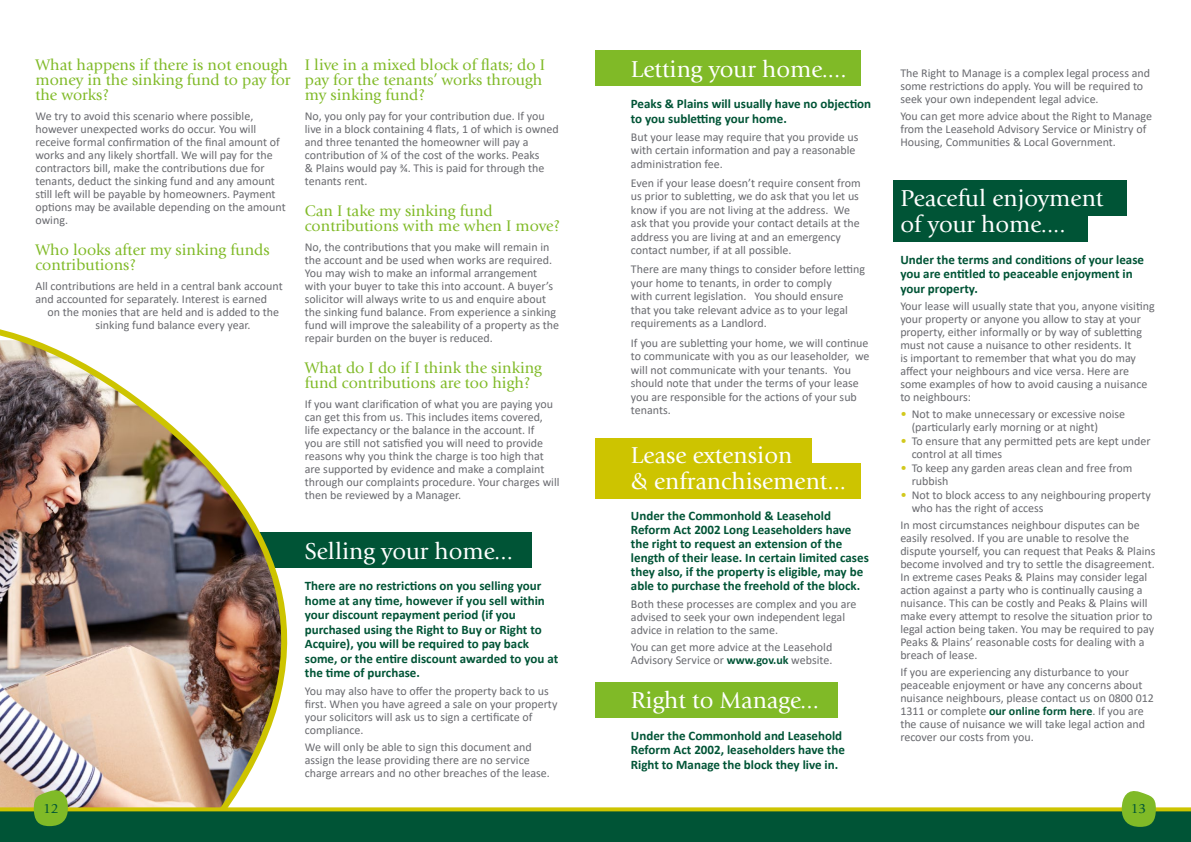
<style>
.page{position:relative;width:1191px;height:842px;background:#fff}
.page>*{position:absolute;margin:0;border:0;box-sizing:border-box;transform-origin:0 0}
.t1{font:24px/26px "Giovanni Std";color:#fff}
.t2{font:16px/15px "Giovanni Std";color:#80ba27}
.t3{font:14px "Giovanni Std";color:#005436}
.t4{font:700 13px/14.5px "Calibri";color:#005436}
.t5{font:12px/13px "Calibri";color:#696a6f}
.s1{font-weight:700;color:#005436}
.s2{font-size:13px;color:#d2c91e}
</style>
<div class="page">
<div style="left:595px;top:463px;width:265px;height:35px;background:#cdc400"></div>
<div style="left:595px;top:50px;width:265px;height:36px;background:#80ba27"></div>
<div style="left:244px;top:531px;width:287px;height:36px;background:#005436"></div>
<div style="left:595px;top:682px;width:243px;height:36px;background:#80ba27"></div>
<div style="left:595px;top:438px;width:217px;height:36px;background:#cdc400"></div>
<img style="left:0;top:329px;width:323px;height:478px">
<div style="left:893px;top:206px;width:194px;height:36px;background:#005436"></div>
<div style="left:893px;top:180px;width:234px;height:36px;background:#005436"></div>
<div style="left:0;top:808px;width:1191px;height:34px;background:#005436"></div>
<svg style="left:0;top:807px;width:1191px;height:4px;background:#d1c817"></svg>
<svg style="left:1121px;top:791px;width:34px;height:36px"></svg>
<svg style="left:34px;top:787px;width:34px;height:39px"></svg>
<h2 class="t2" style="left:35px;top:58px;width:256px">What happens if there is not enough money in the sinking fund to pay for the works?</h2>
<p class="t5" style="left:35px;top:110px;width:252px">We try to avoid this scenario where possible, however unexpected works do occur. You will receive formal confirmation of the final amount of works and any likely shortfall. We will pay for the contractors bill, make the contributions due for tenants, deduct the sinking fund and any amount still left will be payable by homeowners. Payment options may be available depending on the amount owing.</p>
<h2 class="t2" style="left:35px;top:242px;width:236px">Who looks after my sinking funds contributions?</h2>
<p class="t5" style="left:35px;top:279px;width:249px">All contributions are held in a central bank account and accounted for separately. Interest is earned</p>
<p class="t5" style="left:95px;top:305px;width:185px;text-indent:-48px">on the monies that are held and is added to the sinking fund balance every year.</p>
<h2 class="t2" style="left:305px;top:58px;width:242px">I live in a mixed block of flats; do I pay for the tenants’ works through my sinking fund?</h2>
<p class="t5" style="left:305px;top:110px;width:255px">No, you only pay for your contribution due. If you live in a block containing 4 flats, 1 of which is owned and three tenanted the homeowner will pay a contribution of ¼ of the cost of the works. Peaks<br>&amp; Plains would pay ¾. This is paid for through the tenants rent.</p>
<h2 class="t2" style="left:305px;top:203px;width:257px">Can I take my sinking fund contributions with me when I move?</h2>
<p class="t5" style="left:305px;top:240px;width:256px">No, the contributions that you make will remain in the account and be used when works are required.<br>You may wish to make an informal arrangement with your buyer to take this into account. A buyer’s solicitor will always write to us and enquire about the sinking fund balance. From experience a sinking fund will improve the saleability of a property as the repair burden on the buyer is reduced.</p>
<h2 class="t2" style="left:305px;top:360px;width:239px">What do I do if I think the sinking fund contributions are too high?</h2>
<p class="t5" style="left:305px;top:397px;width:256px">If you want clarification of what you are paying you can get this from us. This includes items covered, life expectancy or the balance in the account. If<br>you are still not satisfied you will need to provide reasons why you think the charge is too high that are supported by evidence and make a complaint through our complaints procedure. Your charges will then be reviewed by a Manager.</p>
<h1 class="t1" style="left:305px;top:538px;width:209px">Selling your home...</h1>
<p class="t4" style="left:305px;top:578px;width:255px">There are no restrictions on you selling your home at any time, however if you sell within your discount repayment period (if you purchased using the Right to Buy or Right to Acquire), you will be required to pay back some, or the entire discount awarded to you at the time of purchase.</p>
<p class="t5" style="left:305px;top:684px;width:254px">You may also have to offer the property back to us first. When you have agreed a sale on your property your solicitors will ask us to sign a certificate of compliance.</p>
<p class="t5" style="left:305px;top:740px;width:247px">We will only be able to sign this document and assign the lease providing there are no service charge arrears and no other breaches of the lease.</p>
<h1 class="t1" style="left:631px;top:56px;width:217px">Letting your home....</h1>
<p class="t4" style="left:631px;top:97px;width:242px">Peaks &amp; Plains will usually have no objection to you subletting your home.</p>
<p class="t5" style="left:631px;top:130px;width:229px;line-height:13.5px">But your lease may require that you provide us with certain information and pay a reasonable administration fee.</p>
<p class="t5" style="left:631px;top:176px;width:231px;line-height:13.5px">Even if your lease doesn’t require consent from us prior to subletting, we do ask that you let us know if you are not living at the address. We ask that you provide your contact details at the address you are living at and an emergency contact number, if at all possible.</p>
<p class="t5" style="left:631px;top:262px;width:235px;line-height:13.5px">There are many things to consider before letting your home to tenants, in order to comply<br>with current legislation. You should ensure that you take relevant advice as to your legal requirements as a Landlord.</p>
<p class="t5" style="left:631px;top:336px;width:240px;line-height:13.5px">If you are subletting your home, we will continue to communicate with you as our leaseholder, we will not communicate with your tenants. You should note that under the terms of your lease you are responsible for the actions of your sub tenants.</p>
<h1 class="t1" style="left:631px;top:442px;width:217px">Lease extension<br>&amp; enfranchisement...</h1>
<p class="t4" style="left:631px;top:508px;width:239px;line-height:14.1px">Under the Commonhold &amp; Leasehold Reform Act 2002 Long Leaseholders have the right to request an extension of the length of their lease. In certain limited cases they also, if the property is eligible, may be able to purchase the freehold of the block.</p>
<p class="t5" style="left:631px;top:597px;width:227px">Both these processes are complex and you are advised to seek your own independent legal advice in relation to the same.</p>
<p class="t5" style="left:631px;top:640px;width:203px">You can get more advice at the Leasehold<br>Advisory Service or <span class="s1">www.gov.uk</span> website.</p>
<h1 class="t1" style="left:631px;top:688px;width:189px">Right to Manage...</h1>
<p class="t4" style="left:631px;top:728px;width:215px">Under the Commonhold and Leasehold<br>Reform Act 2002, leaseholders have the<br>Right to Manage the block they live in.</p>
<p class="t5" style="left:900px;top:66px;width:251px">The Right to Manage is a complex legal process and some restrictions do apply. You will be required to seek your own independent legal advice.</p>
<p class="t5" style="left:900px;top:109px;width:253px">You can get more advice about the Right to Manage from the Leasehold Advisory Service or Ministry of<br>Housing, Communities &amp; Local Government.</p>
<h1 class="t1" style="left:900px;top:186px;width:205px">Peaceful enjoyment of your home....</h1>
<p class="t4" style="left:900px;top:252px;width:245px">Under the terms and conditions of your lease you are entitled to peaceable enjoyment in your property.</p>
<p class="t5" style="left:900px;top:299px;width:256px">Your lease will usually state that you, anyone visiting your property or anyone you allow to stay at your property, either informally or by way of subletting must not cause a nuisance to other residents. It<br>is important to remember that what you do may affect your neighbours and vice versa. Here are some examples of how to avoid causing a nuisance to neighbours:</p>
<p class="t5" style="left:911px;top:408px;width:215px;text-indent:-11px"><span class="s2">•</span> Not to make unnecessary or excessive noise (particularly early morning or at night)</p>
<p class="t5" style="left:911px;top:434px;width:240px;text-indent:-11px"><span class="s2">•</span> To ensure that any permitted pets are kept under control at all times</p>
<p class="t5" style="left:911px;top:461px;width:222px;text-indent:-11px"><span class="s2">•</span> To keep any garden areas clean and free from rubbish</p>
<p class="t5" style="left:911px;top:488px;width:241px;text-indent:-11px"><span class="s2">•</span> Not to block access to any neighbouring property who has the right of access</p>
<p class="t5" style="left:900px;top:518px;width:257px">In most circumstances neighbour disputes can be easily resolved. If you are unable to resolve the dispute yourself, you can request that Peaks &amp; Plains become involved and try to settle the disagreement.<br>In extreme cases Peaks &amp; Plains may consider legal action against a party who is continually causing a nuisance. This can be costly and Peaks &amp; Plains will make every attempt to resolve the situation prior to legal action being taken. You may be required to pay Peaks &amp; Plains’ reasonable costs for dealing with a breach of lease.</p>
<p class="t5" style="left:900px;top:666px;width:255px">If you are experiencing any disturbance to your peaceable enjoyment or have any concerns about nuisance neighbours, please contact us on 0800 012<br>1311 or complete <span class="s1">our online form here</span>. If you are the cause of nuisance we will take legal action and recover our costs from you.</p>
<p class="t3" style="left:43px;top:800px;width:17px">12</p>
<p class="t3" style="left:1130px;top:800px;width:17px">13</p>
</div>
